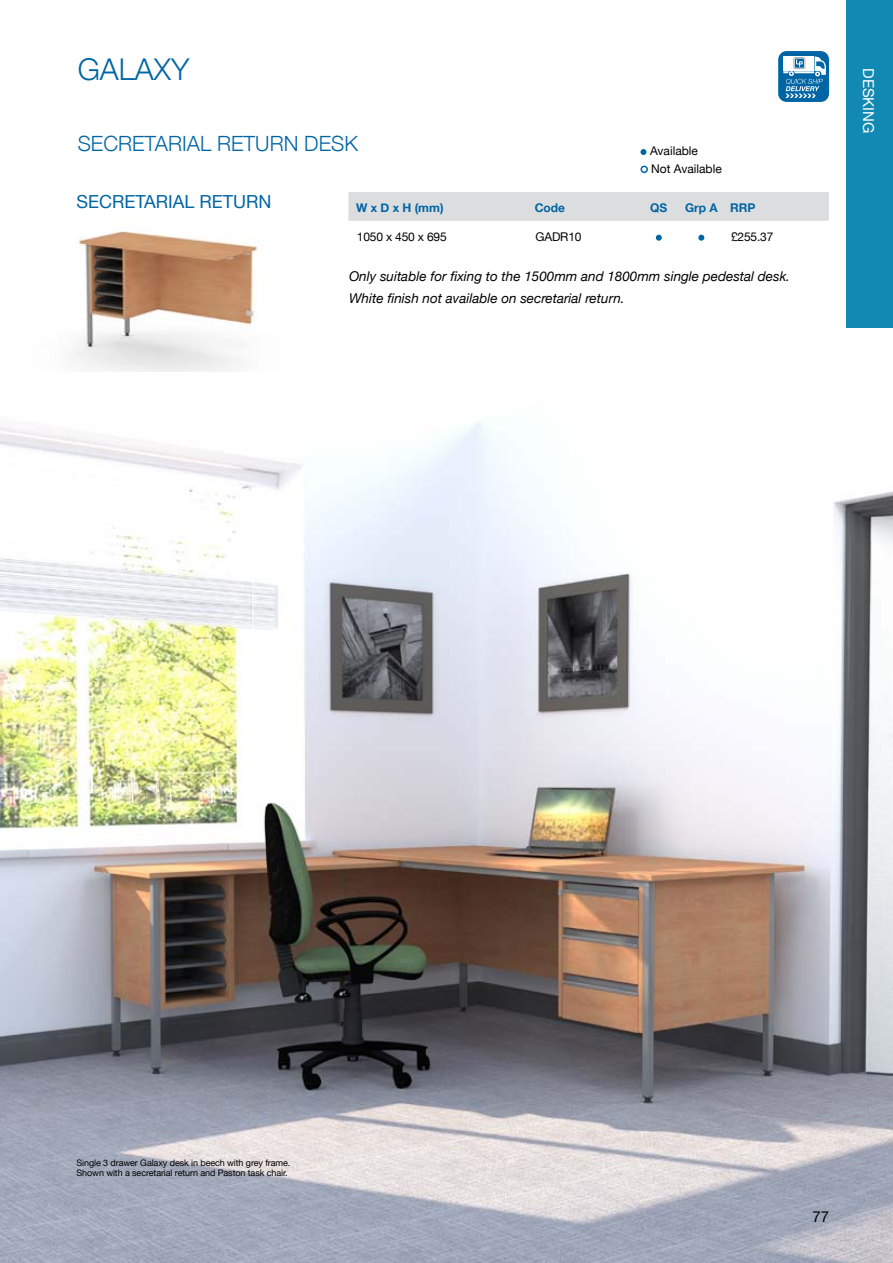
<style>
.page{position:relative;width:893px;height:1263px;background:#fff}
.page>*{position:absolute;margin:0;border:0;box-sizing:border-box;transform-origin:0 0}
.t1{font:300 30px "Helvetica Neue";color:#0065a4}
.t2{font:300 21px "Helvetica Neue";color:#0065a4}
.t3{font:18px "Helvetica Neue";color:#0065a4}
.t4{font:15px "Helvetica Neue";color:#fff}
.t5{font:15px "Helvetica Neue";color:#000}
.t6{font:italic 13.5px "Helvetica Neue";color:#000}
.t7{font:12px/18px "Helvetica Neue";letter-spacing:-.005em;color:#000}
.t8{font:700 12px "Helvetica Neue";color:#0065a4}
.t9{font:9px/10.5px "Helvetica Neue";letter-spacing:-.01em;color:#000}
</style>
<div class="page">
<img style="left:72px;top:230px;width:186px;height:142px">
<img style="left:0;top:423px;width:893px;height:840px">
<div style="left:846px;top:0;width:47px;height:327px;background:#1289b3"></div>
<div style="left:348px;top:192px;width:481px;height:29px;background:#dcddde"></div>
<svg style="left:656px;top:235px;width:6px;height:6px"></svg>
<svg style="left:698px;top:235px;width:6px;height:6px"></svg>
<div style="left:778px;top:51px;width:51px;height:51px;background:#0065a4;border-radius:8px"></div>
<svg style="left:783px;top:56px;width:43px;height:42px"></svg>
<svg style="left:640px;top:149px;width:6px;height:6px"></svg>
<div style="left:640px;top:166px;width:8px;height:7px;border:2px solid #0065a4;border-radius:50%"></div>
<h1 class="t1" style="left:78px;top:51px;width:113px">GALAXY</h1>
<h2 class="t2" style="left:78px;top:131px;width:27px">SECRETARIAL</h2>
<h2 class="t2" style="left:217px;top:131px;width:28px">RETURN</h2>
<h2 class="t2" style="left:304px;top:131px;width:55px">DESK</h2>
<p class="t7" style="left:650px;top:142px;width:73px">Available<br>Not Available</p>
<h3 class="t3" style="left:77px;top:191px;width:24px">Secretarial</h3>
<h3 class="t3" style="left:200px;top:191px;width:59px">Return</h3>
<p class="t8" style="left:356px;top:201px;width:89px">W x D x H (mm)</p>
<p class="t8" style="left:535px;top:201px;width:32px">Code</p>
<p class="t8" style="left:650px;top:201px;width:19px">QS</p>
<p class="t8" style="left:685px;top:201px;width:72px">Grp A RRP</p>
<p class="t7" style="left:357px;top:227px;width:91px">1050 x 450 x 695</p>
<p class="t7" style="left:535px;top:227px;width:47px">GADR10</p>
<p class="t7" style="left:731px;top:227px;width:44px">£255.37</p>
<p class="t6" style="left:349px;top:268px;width:442px">Only suitable for fixing to the 1500mm and 1800mm single pedestal desk.</p>
<p class="t6" style="left:349px;top:290px;width:277px">White finish not available on secretarial return.</p>
<p class="t4" style="left:877px;top:68px;width:67px;rotate:90deg">DESKING</p>
<p class="t9" style="left:77px;top:1157px;width:215px">Single 3 drawer Galaxy desk in beech with grey frame.<br>Shown with a secretarial return and Paston task chair.</p>
<p class="t5" style="left:812px;top:1207px;width:18px">77</p>
</div>
